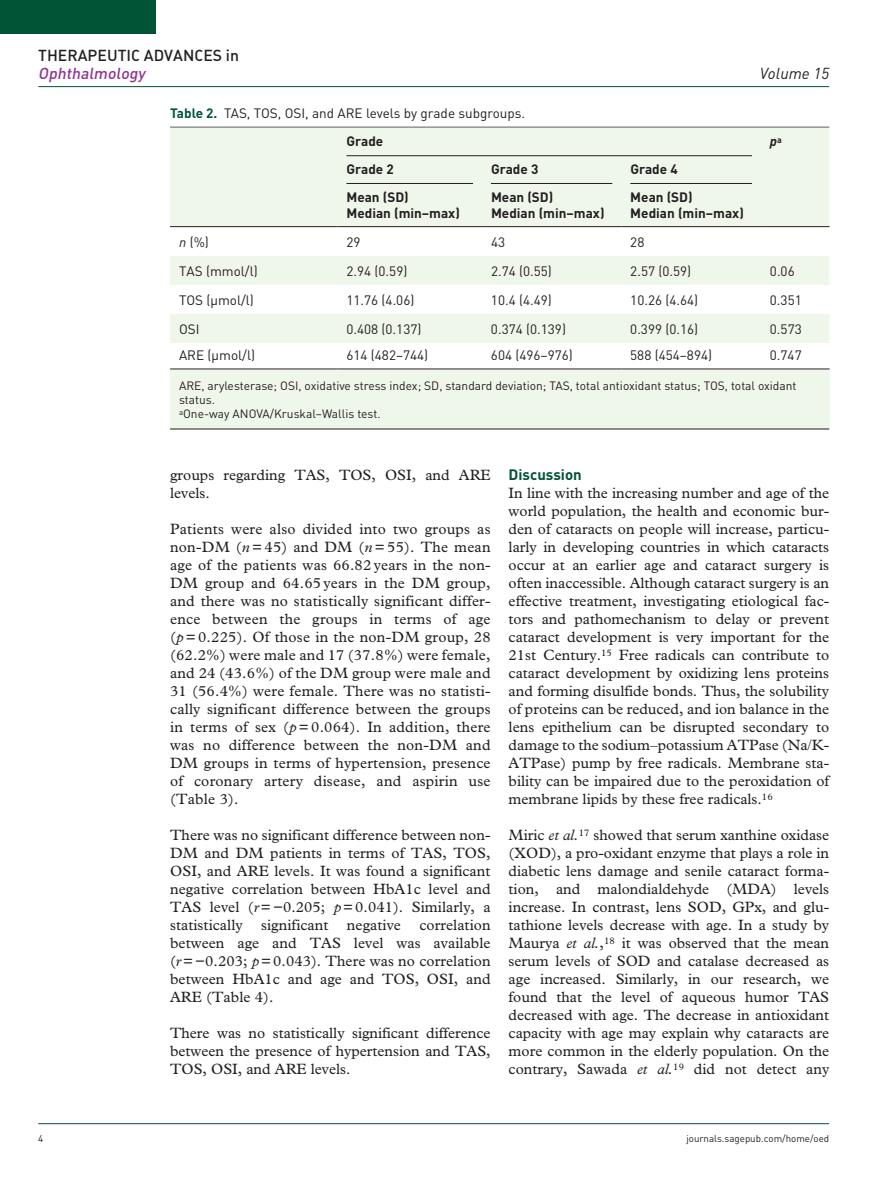
<style>
.page{position:relative;width:893px;height:1191px;background:#fff}
.page>*{position:absolute;margin:0;border:0;box-sizing:border-box;transform-origin:0 0}
.t1{font:15.75px "DIN Medium Alternate";color:#231f20}
.t2{font:italic 15.75px "DIN Medium Alternate";color:#903393}
.t3{font:italic 15.75px "DIN";color:#231f20}
.t4{font:15px/18px "Plantin Std";color:#231f20;text-align:justify}
.t5{font:700 15px "DIN";color:#015436}
.t6{font:13.5px/28.5px "DIN";color:#231f20}
.t7{font:700 13.5px/15.8px "DIN";color:#231f20}
.t8{font:italic 700 13.5px "DIN";color:#231f20}
.t9{font:12px/14.2px "DIN";color:#231f20}
.t10{font:9.75px "DIN";color:#231f20}
.s1{font-weight:700;color:#015436}
.s2{font-weight:700}
.s3{font-style:italic}
</style>
<div class="page">
<hr style="left:38px;top:86px;width:791px;height:1px;background:#015436">
<hr style="left:38px;top:1123px;width:791px;height:1px;background:#015436">
<div style="left:0;top:0;width:155px;height:34px;background:#015436"></div>
<div style="left:170px;top:370px;width:659px;height:59px;background:#eff7ea"></div>
<hr style="left:170px;top:127px;width:659px;height:1px;background:#231f20">
<hr style="left:170px;top:428px;width:659px;height:1px;background:#231f20">
<div style="left:170px;top:128px;width:660px;height:98px;background:#eff7ea"></div>
<svg style="left:170px;top:227px;width:660px;height:116px;fill:#eff7ea"></svg>
<hr style="left:170px;top:226px;width:167px;height:1px;background:#231f20">
<hr style="left:337px;top:226px;width:145px;height:1px;background:#231f20">
<hr style="left:482px;top:226px;width:139px;height:1px;background:#231f20">
<hr style="left:621px;top:226px;width:140px;height:1px;background:#231f20">
<hr style="left:761px;top:226px;width:69px;height:1px;background:#231f20">
<hr style="left:170px;top:368px;width:167px;height:1px;background:#231f20">
<hr style="left:337px;top:368px;width:145px;height:1px;background:#231f20">
<hr style="left:482px;top:368px;width:139px;height:1px;background:#231f20">
<hr style="left:621px;top:368px;width:140px;height:1px;background:#231f20">
<hr style="left:761px;top:368px;width:69px;height:1px;background:#231f20">
<hr style="left:346px;top:155px;width:406px;height:1px;background:#231f20">
<hr style="left:346px;top:183px;width:127px;height:1px;background:#231f20">
<hr style="left:491px;top:183px;width:121px;height:1px;background:#231f20">
<hr style="left:630px;top:183px;width:122px;height:1px;background:#231f20">
<p class="t1" style="left:38px;top:45px;width:202px">THERAPEUTIC ADVANCES IN</p>
<p class="t2" style="left:38px;top:63px;width:108px">Ophthalmology</p>
<p class="t6" style="left:346px;top:98px;width:180px;text-indent:-176px"><span class="s1">Table 2.</span> TAS, TOS, OSI, and ARE levels by grade subgroups.<br><span class="s2">Grade</span></p>
<p class="t7" style="left:346px;top:161px;width:49px">Grade 2</p>
<p class="t7" style="left:491px;top:161px;width:49px">Grade 3</p>
<p class="t7" style="left:630px;top:161px;width:49px">Grade 4</p>
<p class="t7" style="left:346px;top:188px;width:115px">Mean (SD)<br>Median (min–max)</p>
<p class="t7" style="left:491px;top:188px;width:115px">Mean (SD)<br>Median (min–max)</p>
<p class="t7" style="left:630px;top:188px;width:115px">Mean (SD)<br>Median (min–max)</p>
<p class="t3" style="left:760px;top:63px;width:71px">Volume 15</p>
<p class="t8" style="left:770px;top:133px;width:13px">p<sup>a</sup></p>
<p class="t6" style="left:179px;top:228px;width:31px"><span class="s3">n</span> (%)</p>
<p class="t6" style="left:346px;top:228px;width:16px">29</p>
<p class="t6" style="left:491px;top:228px;width:16px">43</p>
<p class="t6" style="left:630px;top:228px;width:16px">28</p>
<p class="t6" style="left:179px;top:257px;width:80px">TAS (mmol/l)</p>
<p class="t6" style="left:346px;top:257px;width:62px">2.94 (0.59)</p>
<p class="t6" style="left:491px;top:257px;width:62px">2.74 (0.55)</p>
<p class="t6" style="left:630px;top:257px;width:62px">2.57 (0.59)</p>
<p class="t6" style="left:770px;top:257px;width:26px">0.06</p>
<p class="t6" style="left:179px;top:286px;width:76px">TOS (µmol/l)</p>
<p class="t6" style="left:346px;top:286px;width:70px">11.76 (4.06)</p>
<p class="t6" style="left:491px;top:286px;width:62px">10.4 (4.49)</p>
<p class="t6" style="left:630px;top:286px;width:70px">10.26 (4.64)</p>
<p class="t6" style="left:770px;top:286px;width:33px">0.351</p>
<p class="t6" style="left:179px;top:314px;width:22px">OSI</p>
<p class="t6" style="left:346px;top:314px;width:77px">0.408 (0.137)</p>
<p class="t6" style="left:491px;top:314px;width:77px">0.374 (0.139)</p>
<p class="t6" style="left:630px;top:314px;width:70px">0.399 (0.16)</p>
<p class="t6" style="left:770px;top:314px;width:33px">0.573</p>
<p class="t6" style="left:179px;top:340px;width:78px">ARE (µmol/l)</p>
<p class="t6" style="left:346px;top:340px;width:83px">614 (482–744)</p>
<p class="t6" style="left:491px;top:340px;width:83px">604 (496–976)</p>
<p class="t6" style="left:630px;top:340px;width:83px">588 (454–894)</p>
<p class="t6" style="left:770px;top:340px;width:33px">0.747</p>
<p class="t9" style="left:179px;top:378px;width:619px">ARE, arylesterase; OSI, oxidative stress index; SD, standard deviation; TAS, total antioxidant status; TOS, total oxidant status.<br><sup>a</sup>One-way ANOVA/Kruskal–Wallis test.</p>
<p class="t4" style="left:170px;top:466px;width:322px">groups regarding TAS, TOS, OSI, and ARE levels.</p>
<p class="t4" style="left:170px;top:520px;width:322px">Patients were also divided into two groups as non-DM (<span class="s3">n</span>=45) and DM (<span class="s3">n</span>=55). The mean age of the patients was 66.82 years in the non-DM group and 64.65 years in the DM group, and there was no statistically significant differ&shy;ence between the groups in terms of age (<span class="s3">p</span>=0.225). Of those in the non-DM group, 28 (62.2%) were male and 17 (37.8%) were female, and 24 (43.6%) of the DM group were male and 31 (56.4%) were female. There was no statisti&shy;cally significant difference between the groups in terms of sex (<span class="s3">p</span>=0.064). In addition, there was no difference between the non-DM and DM groups in terms of hypertension, presence of coronary artery disease, and aspirin use (Table 3).</p>
<p class="t4" style="left:170px;top:826px;width:322px">There was no significant difference between non-DM and DM patients in terms of TAS, TOS, OSI, and ARE levels. It was found a significant negative correlation between HbA1c level and TAS level (<span class="s3">r</span>=−0.205; <span class="s3">p</span>=0.041). Similarly, a statistically significant negative correlation between age and TAS level was available (<span class="s3">r</span>=−0.203; <span class="s3">p</span>=0.043). There was no correlation between HbA1c and age and TOS, OSI, and ARE (Table 4).</p>
<p class="t4" style="left:170px;top:1024px;width:322px">There was no statistically significant difference between the presence of hypertension and TAS, TOS, OSI, and ARE levels.</p>
<p class="t5" style="left:509px;top:465px;width:75px">Discussion</p>
<p class="t4" style="left:509px;top:484px;width:322px">In line with the increasing number and age of the world population, the health and economic bur&shy;den of cataracts on people will increase, particu&shy;larly in developing countries in which cataracts occur at an earlier age and cataract surgery is often inaccessible. Although cataract surgery is an effective treatment, investigating etiological fac&shy;tors and pathomechanism to delay or prevent cataract development is very important for the 21st Century.<sup>15</sup> Free radicals can contribute to cataract development by oxidizing lens proteins and forming disulfide bonds. Thus, the solubility of proteins can be reduced, and ion balance in the lens epithelium can be disrupted secondary to damage to the sodium–potassium ATPase (Na/K-ATPase) pump by free radicals. Membrane sta&shy;bility can be impaired due to the peroxidation of membrane lipids by these free radicals.<sup>16</sup></p>
<p class="t4" style="left:509px;top:826px;width:322px">Miric <span class="s3">et al.</span><sup>17</sup> showed that serum xanthine oxidase (XOD), a pro-oxidant enzyme that plays a role in diabetic lens damage and senile cataract forma&shy;tion, and malondialdehyde (MDA) levels increase. In contrast, lens SOD, GPx, and glu&shy;tathione levels decrease with age. In a study by Maurya <span class="s3">et al.</span>,<sup>18</sup> it was observed that the mean serum levels of SOD and catalase decreased as age increased. Similarly, in our research, we found that the level of aqueous humor TAS decreased with age. The decrease in antioxidant capacity with age may explain why cataracts are more common in the elderly population. On the contrary, Sawada <span class="s3">et al.</span><sup>19</sup> did not detect any</p>
<p class="t10" style="left:38px;top:1132px;width:7px">4</p>
<p class="t10" style="left:686px;top:1132px;width:144px">journals.sagepub.com/home/oed</p>
</div>
